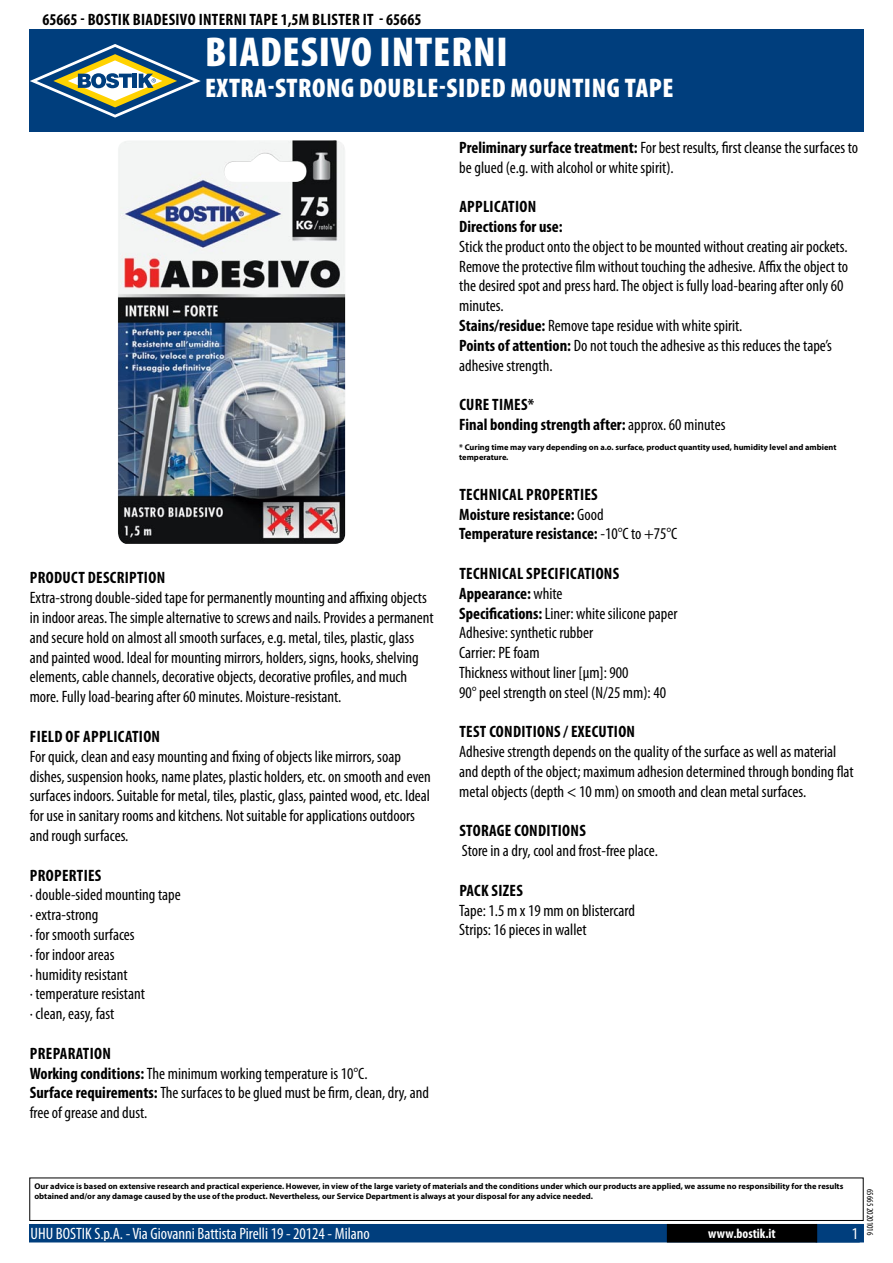
<style>
.page{position:relative;width:893px;height:1263px;background:#fff}
.page>*{position:absolute;margin:0;border:0;box-sizing:border-box;transform-origin:0 0}
.t1{font:900 condensed 42px "Myriad Pro";color:#fff}
.t2{font:900 condensed 27px "Myriad Pro";letter-spacing:.02em;color:#fff}
.t3{font:condensed 16.5px/19.8px "Myriad Pro";color:#000}
.t4{font:700 condensed 16.5px/19.8px "Myriad Pro";letter-spacing:.02em;color:#000}
.t5{font:condensed 16.5px "Myriad Pro";color:#fff}
.t6{font:700 condensed 16.5px/19.8px "Myriad Pro";color:#000}
.t7{font:700 condensed 13.5px "Myriad Pro";color:#fff}
.t8{font:condensed 9px "Myriad Pro";color:#000}
.t9{font:700 8.4px/10.1px "Myriad Pro";color:#000}
.s1{font-weight:700}
.s2{font-weight:400}
</style>
<div class="page">
<div style="left:30px;top:1225px;width:833px;height:17px;background:#003e7d"></div>
<div style="left:29px;top:1224px;width:835px;height:18px;border:2px solid #003e7d"></div>
<div style="left:816px;top:1224px;width:44px;height:18px;border:2px solid #003e7d"></div>
<div style="left:668px;top:1225px;width:148px;height:17px;background:#000"></div>
<div style="left:667px;top:1224px;width:150px;height:18px;border:2px solid #000"></div>
<div style="left:29px;top:1177px;width:835px;height:44px;border:1px solid #000"></div>
<div style="left:30px;top:30px;width:834px;height:102px;background:#003e7d"></div>
<svg style="left:30px;top:44px;width:171px;height:74px"></svg>
<img style="left:118px;top:140px;width:228px;height:404px">
<p class="t4" style="left:43px;top:9px;width:380px">65665 - Bostik biADESIVO Interni TAPE 1,5m Blister IT - 65665</p>
<h1 class="t1" style="left:205px;top:25px;width:20px">BIAD</h1>
<h1 class="t1" style="left:283px;top:25px;width:188px">ESIVOINTERNI</h1>
<h2 class="t2" style="left:205px;top:70px;width:467px">EXTRA-STRONG DOUBLE-SIDED MOUNTING TAPE</h2>
<p class="t4" style="left:30px;top:568px;width:137px">Product description</p>
<p class="t3" style="left:30px;top:588px;width:405px">Extra-strong double-sided tape for permanently mounting and affixing objects in indoor areas. The simple alternative to screws and nails. Provides a permanent and secure hold on almost all smooth surfaces, e.g. metal, tiles, plastic, glass and painted wood. Ideal for mounting mirrors, holders, signs, hooks, shelving elements, cable channels, decorative objects, decorative profiles, and much more. Fully load-bearing after 60 minutes. Moisture-resistant.</p>
<p class="t4" style="left:30px;top:726px;width:132px">Field of application</p>
<p class="t3" style="left:30px;top:746px;width:403px">For quick, clean and easy mounting and fixing of objects like mirrors, soap dishes, suspension hooks, name plates, plastic holders, etc. on smooth and even surfaces indoors. Suitable for metal, tiles, plastic, glass, painted wood, etc. Ideal for use in sanitary rooms and kitchens. Not suitable for applications outdoors and rough surfaces.</p>
<p class="t4" style="left:30px;top:865px;width:73px">Properties</p>
<p class="t3" style="left:30px;top:885px;width:153px">· double-sided mounting tape · extra-strong<br>· for smooth surfaces<br>· for indoor areas<br>· humidity resistant<br>· temperature resistant<br>· clean, easy, fast</p>
<p class="t3" style="left:30px;top:1043px;width:401px"><span class="s1">Preparation<br>Working conditions:</span> The minimum working temperature is 10°C.<br><span class="s1">Surface requirements:</span> The surfaces to be glued must be firm, clean, dry, and free of grease and dust.</p>
<p class="t3" style="left:459px;top:137px;width:400px"><span class="s1">Preliminary surface treatment:</span> For best results, first cleanse the surfaces to be glued (e.g. with alcohol or white spirit).</p>
<p class="t4" style="left:459px;top:196px;width:105px">Application<br>Directions for use:</p>
<p class="t3" style="left:459px;top:236px;width:390px">Stick the product onto the object to be mounted without creating air pockets.<br>Remove the protective film without touching the adhesive. Affix the object to the desired spot and press hard. The object is fully load-bearing after only 60 minutes.<br><span class="s1">Stains/residue:</span> Remove tape residue with white spirit.<br><span class="s1">Points of attention:</span> Do not touch the adhesive as this reduces the tape’s adhesive strength.</p>
<p class="t6" style="left:459px;top:394px;width:268px">Cure times*<br>Final bonding strength after: <span class="s2">approx. 60 minutes</span></p>
<p class="t9" style="left:459px;top:442px;width:379px">* Curing time may vary depending on a.o. surface, product quantity used, humidity level and ambient temperature.</p>
<p class="t4" style="left:459px;top:484px;width:220px">Technical properties<br>Moisture resistance: <span class="s2">Good<br></span>Temperature resistance: <span class="s2">-10°C to +75°C</span></p>
<p class="t3" style="left:459px;top:563px;width:220px"><span class="s1">Technical specifications<br>Appearance:</span> white<br><span class="s1">Specifications:</span> Liner: white silicone paper<br>Adhesive: synthetic rubber<br>Carrier: PE foam<br>Thickness without liner [μm]: 900<br>90° peel strength on steel (N/25 mm): 40</p>
<p class="t4" style="left:459px;top:722px;width:177px">Test conditions / execution</p>
<p class="t3" style="left:459px;top:742px;width:396px">Adhesive strength depends on the quality of the surface as well as material and depth of the object; maximum adhesion determined through bonding flat metal objects (depth &lt; 10 mm) on smooth and clean metal surfaces.</p>
<p class="t4" style="left:459px;top:821px;width:128px">Storage conditions</p>
<p class="t3" style="left:462px;top:841px;width:198px">Store in a dry, cool and frost-free place.</p>
<p class="t4" style="left:459px;top:880px;width:65px">Pack sizes</p>
<p class="t3" style="left:459px;top:900px;width:177px">Tape: 1.5 m x 19 mm on blistercard<br>Strips: 16 pieces in wallet</p>
<p class="t9" style="left:34px;top:1181px;width:810px">Our advice is based on extensive research and practical experience. However, in view of the large variety of materials and the conditions under which our products are applied, we assume no responsibility for the results obtained and/or any damage caused by the use of the product. Nevertheless, our Service Department is always at your disposal for any advice needed.</p>
<p class="t5" style="left:31px;top:1224px;width:341px">UHU BOSTIK S.p.A. - Via Giovanni Battista Pirelli 19 - 20124 - Milano</p>
<p class="t7" style="left:708px;top:1225px;width:69px">www.bostik.it</p>
<p class="t5" style="left:852px;top:1224px;width:8px">1</p>
<p class="t8" style="left:875px;top:1189px;width:48px;rotate:90deg">65665 20201016</p>
</div>
